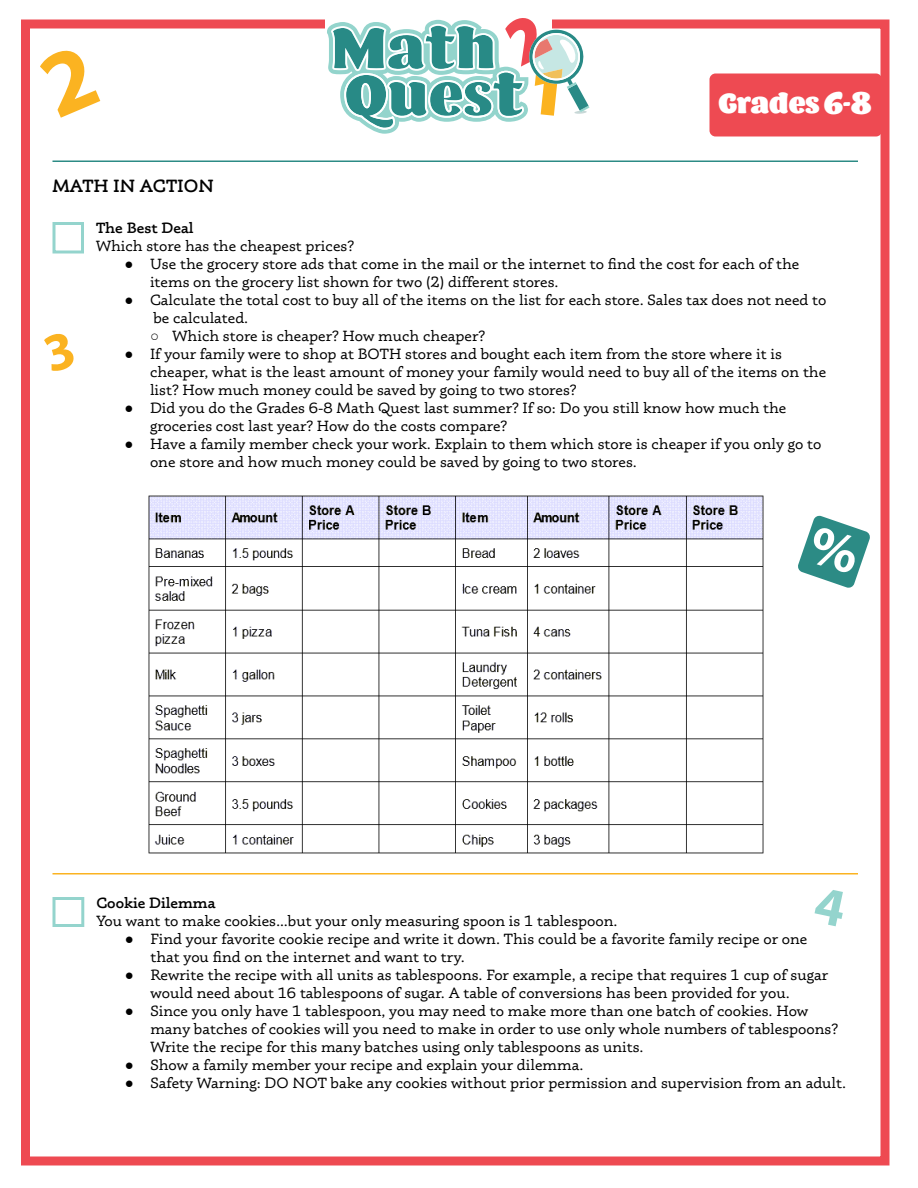
<style>
.page{position:relative;width:918px;height:1188px;background:#fff}
.page>*{position:absolute;margin:0;border:0;box-sizing:border-box;transform-origin:0 0}
.t1{font:28.5px "Barricada Pro";color:#fff}
.t2{font:600 18px "Phoreus Cherokee";color:#000}
.t3{font:15px/18px "Phoreus Cherokee";color:#000}
.t4{font:600 15px "Phoreus Cherokee";color:#000}
.s1{font-family:"Arial"}
</style>
<div class="page">
<div style="left:21px;top:20px;width:869px;height:1146px;border:9px solid #ee4a52"></div>
<div style="left:52px;top:222px;width:32px;height:32px;border:3px solid #94d4cd"></div>
<img style="left:148px;top:495px;width:616px;height:359px">
<div style="left:52px;top:897px;width:32px;height:30px;border:3px solid #94d4cd"></div>
<div style="left:325px;top:14px;width:227px;height:92px;background:#fff"></div>
<svg style="left:327px;top:18px;width:263px;height:116px"></svg>
<div style="left:710px;top:74px;width:172px;height:62px;background:#ee4a52;border-radius:6px"></div>
<hr style="left:52px;top:873px;width:806px;height:1px;background:#fbb321">
<hr style="left:52px;top:160px;width:806px;height:2px;background:#2c8b85">
<svg style="left:798px;top:515px;width:72px;height:73px"></svg>
<p class="t1" style="left:718px;top:87px;width:155px">Grades 6-8</p>
<p class="t2" style="left:52px;top:175px;width:163px">MATH IN ACTION</p>
<p class="t4" style="left:96px;top:219px;width:99px">The Best Deal</p>
<p class="t3" style="left:96px;top:237px;width:260px">Which store has the cheapest prices?</p>
<p class="t3" style="left:150px;top:255px;width:651px;text-indent:-26px"><span class="s1">●</span> Use the grocery store ads that come in the mail or the internet to find the cost for each of the items on the grocery list shown for two (2) different stores.</p>
<p class="t3" style="left:153px;top:291px;width:675px;text-indent:-29px"><span class="s1">●</span> Calculate the total cost to buy all of the items on the list for each store. Sales tax does not need to be calculated.</p>
<p class="t3" style="left:150px;top:327px;width:337px"><span class="s1">○</span> Which store is cheaper? How much cheaper?</p>
<p class="t3" style="left:150px;top:345px;width:678px;text-indent:-26px"><span class="s1">●</span> If your family were to shop at BOTH stores and bought each item from the store where it is cheaper, what is the least amount of money your family would need to buy all of the items on the list? How much money could be saved by going to two stores?</p>
<p class="t3" style="left:150px;top:399px;width:638px;text-indent:-26px"><span class="s1">●</span> Did you do the Grades 6-8 Math Quest last summer? If so: Do you still know how much the groceries cost last year? How do the costs compare?</p>
<p class="t3" style="left:150px;top:435px;width:673px;text-indent:-26px"><span class="s1">●</span> Have a family member check your work. Explain to them which store is cheaper if you only go to one store and how much money could be saved by going to two stores.</p>
<p class="t4" style="left:96px;top:894px;width:121px">Cookie Dilemma</p>
<p class="t3" style="left:96px;top:912px;width:523px">You want to make cookies…but your only measuring spoon is 1 tablespoon.</p>
<p class="t3" style="left:150px;top:930px;width:659px;text-indent:-26px"><span class="s1">●</span> Find your favorite cookie recipe and write it down. This could be a favorite family recipe or one that you find on the internet and want to try.</p>
<p class="t3" style="left:150px;top:966px;width:679px;text-indent:-26px"><span class="s1">●</span> Rewrite the recipe with all units as tablespoons. For example, a recipe that requires 1 cup of sugar would need about 16 tablespoons of sugar. A table of conversions has been provided for you.</p>
<p class="t3" style="left:150px;top:1002px;width:689px;text-indent:-26px"><span class="s1">●</span> Since you only have 1 tablespoon, you may need to make more than one batch of cookies. How many batches of cookies will you need to make in order to use only whole numbers of tablespoons?<br>Write the recipe for this many batches using only tablespoons as units.</p>
<p class="t3" style="left:125px;top:1056px;width:460px"><span class="s1">●</span> Show a family member your recipe and explain your dilemma.</p>
<p class="t3" style="left:125px;top:1074px;width:723px"><span class="s1">●</span> Safety Warning: DO NOT bake any cookies without prior permission and supervision from an adult.</p>
</div>
